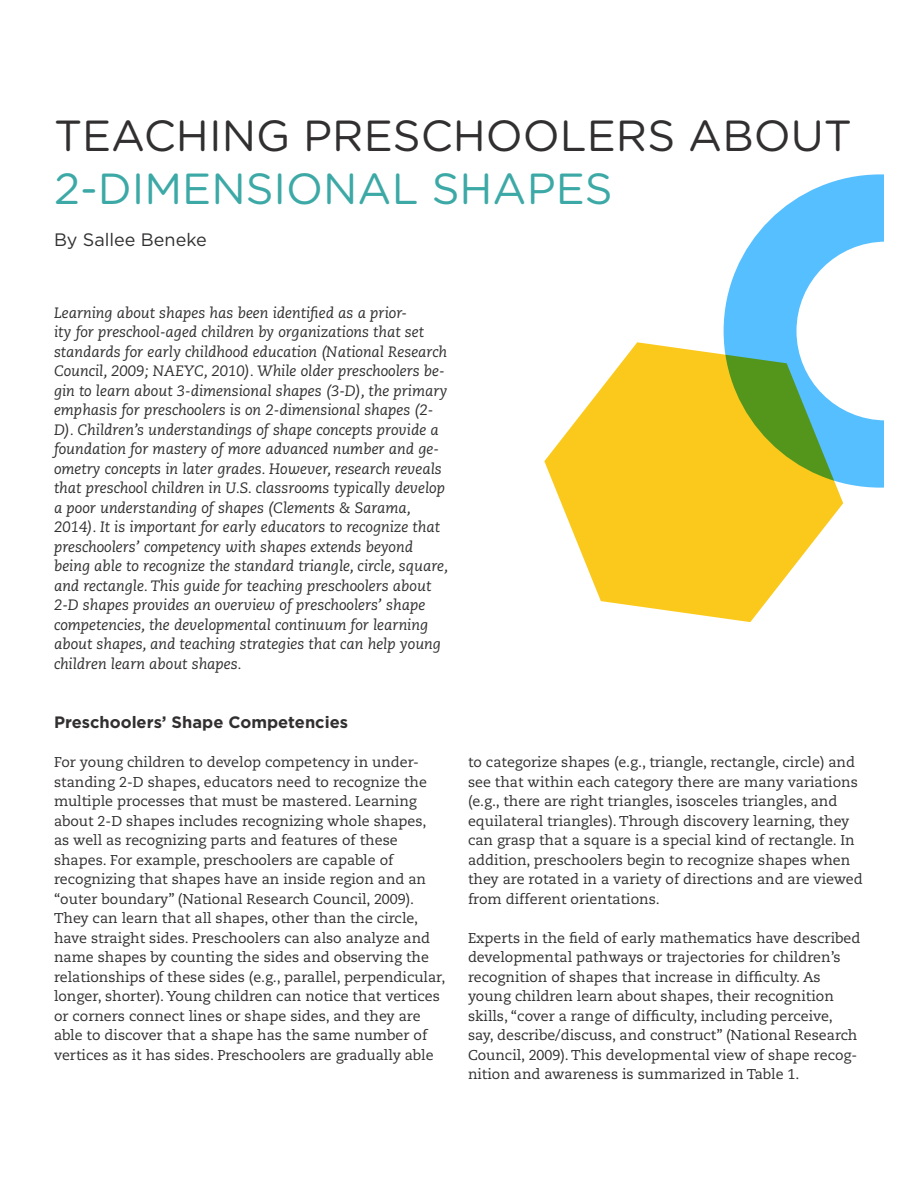
<style>
.page{position:relative;width:918px;height:1188px;background:#fff}
.page>*{position:absolute;margin:0;border:0;box-sizing:border-box;transform-origin:0 0}
.t1{font:43.5px "Gotham Rounded";color:#312f30}
.t2{font:43.5px "Gotham Rounded";color:#3ca9a6}
.t3{font:18px "Gotham HTF";color:#312f30}
.t4{font:700 16.5px "Gotham HTF";color:#312f30}
.t5{font:italic 15px/19.5px "Caecilia";color:#312f30}
.t6{font:14.25px/19.5px "Caecilia";color:#312f30}
</style>
<div class="page">
<svg style="left:724px;top:174px;width:160px;height:314px;fill:#56bfff"></svg>
<svg style="left:544px;top:342px;width:299px;height:280px;fill:#fbc91c"></svg>
<svg style="left:797px;top:242px;width:87px;height:178px"></svg>
<p class="t1" style="left:54px;top:106px;width:799px">TEACHING PRESCHOOLERS ABOUT</p>
<p class="t2" style="left:54px;top:158px;width:560px">2-DIMENSIONAL SHAPES</p>
<p class="t3" style="left:54px;top:230px;width:154px">By Sallee Beneke</p>
<p class="t5" style="left:54px;top:303px;width:396px">Learning about shapes has been identified as a prior-<br>ity for preschool-aged children by organizations that set standards for early childhood education (National Research Council, 2009; NAEYC, 2010). While older preschoolers be&shy;gin to learn about 3-dimensional shapes (3-D), the primary emphasis for preschoolers is on 2-dimensional shapes (2- D). Children’s understandings of shape concepts provide a foundation for mastery of more advanced number and ge&shy;ometry concepts in later grades. However, research reveals that preschool children in U.S. classrooms typically develop a poor understanding of shapes (Clements &amp; Sarama, 2014). It is important for early educators to recognize that preschoolers’ competency with shapes extends beyond being able to recognize the standard triangle, circle, square, and rectangle. This guide for teaching preschoolers about 2-D shapes provides an overview of preschoolers’ shape competencies, the developmental continuum for learning about shapes, and teaching strategies that can help young children learn about shapes.</p>
<p class="t4" style="left:54px;top:713px;width:296px">Preschoolers’ Shape Competencies</p>
<p class="t6" style="left:54px;top:753px;width:393px">For young children to develop competency in under&shy;standing 2-D shapes, educators need to recognize the multiple processes that must be mastered. Learning about 2-D shapes includes recognizing whole shapes,<br>as well as recognizing parts and features of these shapes. For example, preschoolers are capable of recognizing that shapes have an inside region and an “outer boundary” (National Research Council, 2009).<br>They can learn that all shapes, other than the circle, have straight sides. Preschoolers can also analyze and name shapes by counting the sides and observing the relationships of these sides (e.g., parallel, perpendicular, longer, shorter). Young children can notice that vertices or corners connect lines or shape sides, and they are able to discover that a shape has the same number of vertices as it has sides. Preschoolers are gradually able</p>
<p class="t6" style="left:468px;top:753px;width:396px">to categorize shapes (e.g., triangle, rectangle, circle) and see that within each category there are many variations (e.g., there are right triangles, isosceles triangles, and equilateral triangles). Through discovery learning, they can grasp that a square is a special kind of rectangle. In addition, preschoolers begin to recognize shapes when they are rotated in a variety of directions and are viewed from different orientations.</p>
<p class="t6" style="left:468px;top:928px;width:394px">Experts in the field of early mathematics have described developmental pathways or trajectories for children’s recognition of shapes that increase in difficulty. As young children learn about shapes, their recognition skills, “cover a range of difficulty, including perceive, say, describe/discuss, and construct” (National Research Council, 2009). This developmental view of shape recog&shy;nition and awareness is summarized in Table 1.</p>
</div>
